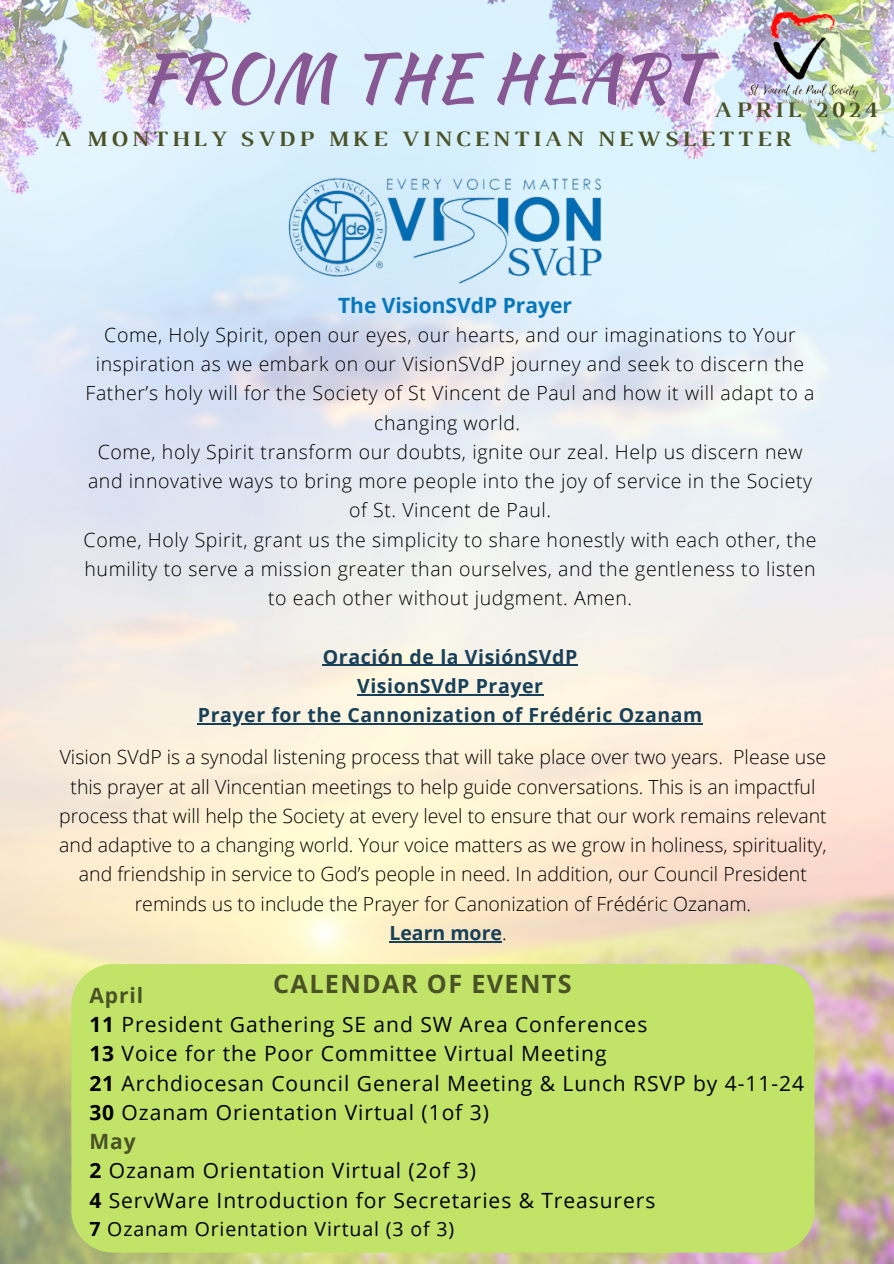
<style>
.page{position:relative;width:894px;height:1264px;background:#fff}
.page>*{position:absolute;margin:0;border:0;box-sizing:border-box;transform-origin:0 0}
.t1{font:64.8px "Kaushan Script";letter-spacing:.02em;color:#875893}
.t2{font:700 25.2px "Open Sans";letter-spacing:.055em;color:#4a5226}
.t3{font:700 22.5px "Luthier";letter-spacing:.18em;color:#4a5226}
.t4{font:700 22.35px "Luthier";letter-spacing:.18em;color:#4a5226}
.t5{font:21px/29.2px "Open Sans";letter-spacing:.045em;color:#000}
.t6{font:700 21px "Open Sans";color:#0777bc}
.t7{font:300 19.5px/29.2px "Open Sans";letter-spacing:.03em;color:#000;text-align:center}
.t8{font:300 19.5px/29.2px "Open Sans";color:#000;text-align:center}
.t9{font:700 19.5px "Open Sans";letter-spacing:.03em;color:#184059}
.t10{font:19.5px "Open Sans";letter-spacing:.045em;color:#000}
.t11{font:700 19.5px "Open Sans";color:#184059}
.s1{font-weight:300;color:#000}
.s2{font-weight:700;color:#4a5226}
.s3{font-weight:700}
</style>
<div class="page">
<img style="left:0;top:0;width:893px;height:1263px">
<img style="left:739px;top:0;width:129px;height:112px">
<div style="left:71px;top:964px;width:743px;height:288px;background:#c0e368"></div>
<img style="left:282px;top:171px;width:330px;height:122px">
<hr style="left:389px;top:941px;width:113px;height:1px;background:#184059">
<hr style="left:323px;top:665px;width:254px;height:1px;background:#184059">
<hr style="left:357px;top:694px;width:186px;height:1px;background:#184059">
<hr style="left:198px;top:723px;width:504px;height:1px;background:#184059">
<h3 class="t1" style="left:140px;top:30px;width:566px">FROM THE HEART</h3>
<p class="t4" style="left:54px;top:131px;width:737px">A MONTHLY SVDP MKE VINCENTIAN NEWSLETTER</p>
<h4 class="t3" style="left:714px;top:102px;width:164px">APRIL 2024</h4>
<p class="t6" style="left:338px;top:290px;width:235px">The VisionSVdP Prayer</p>
<p class="t7" style="left:86px;top:319px;width:730px">Come, Holy Spirit, open our eyes, our hearts, and our imaginations to Your inspiration as we embark on our VisionSVdP journey and seek to discern the Father’s holy will for the Society of St Vincent de Paul and how it will adapt to a changing world.</p>
<h6 class="t7" style="left:88px;top:436px;width:725px">Come, holy Spirit transform our doubts, ignite our zeal. Help us discern new and innovative ways to bring more people into the joy of service in the Society of St. Vincent de Paul.</h6>
<p class="t7" style="left:84px;top:524px;width:734px">Come, Holy Spirit, grant us the simplicity to share honestly with each other, the humility to serve a mission greater than ourselves, and the gentleness to listen to each other without judgment. Amen.</p>
<p class="t9" style="left:323px;top:643px;width:256px">Oración de la VisiónSVdP</p>
<h2 class="t9" style="left:357px;top:672px;width:187px">VisionSVdP Prayer</h2>
<h5 class="t9" style="left:198px;top:701px;width:505px">Prayer for the Cannonization of Frédéric Ozanam</h5>
<p class="t8" style="left:59px;top:742px;width:769px">Vision SVdP is a synodal listening process that will take place over two years. Please use this prayer at all Vincentian meetings to help guide conversations. This is an impactful process that will help the Society at every level to ensure that our work remains relevant and adaptive to a changing world. Your voice matters as we grow in holiness, spirituality, and friendship in service to God’s people in need. In addition, our Council President reminds us to include the Prayer for Canonization of Frédéric Ozanam.</p>
<p class="t11" style="left:389px;top:919px;width:119px">Learn more<span class="s1">.</span></p>
<h3 class="t2" style="left:273px;top:966px;width:300px">CALENDAR OF EVENTS</h3>
<h1 class="t5" style="left:89px;top:980px;width:716px"><span class="s2">April<br></span><span class="s3">11</span> President Gathering SE and SW Area Conferences<br><span class="s3">13</span> Voice for the Poor Committee Virtual Meeting<br><span class="s3">21</span> Archdiocesan Council General Meeting &amp; Lunch RSVP by 4-11-24<br><span class="s3">30</span> Ozanam Orientation Virtual (1of 3)<br><span class="s2">May<br></span><span class="s3">2</span> Ozanam Orientation Virtual (2of 3)<br><span class="s3">4</span> ServWare Introduction for Secretaries &amp; Treasurers</h1>
<h1 class="t10" style="left:89px;top:1214px;width:366px"><span class="s3">7</span> Ozanam Orientation Virtual (3 of 3)</h1>
</div>
